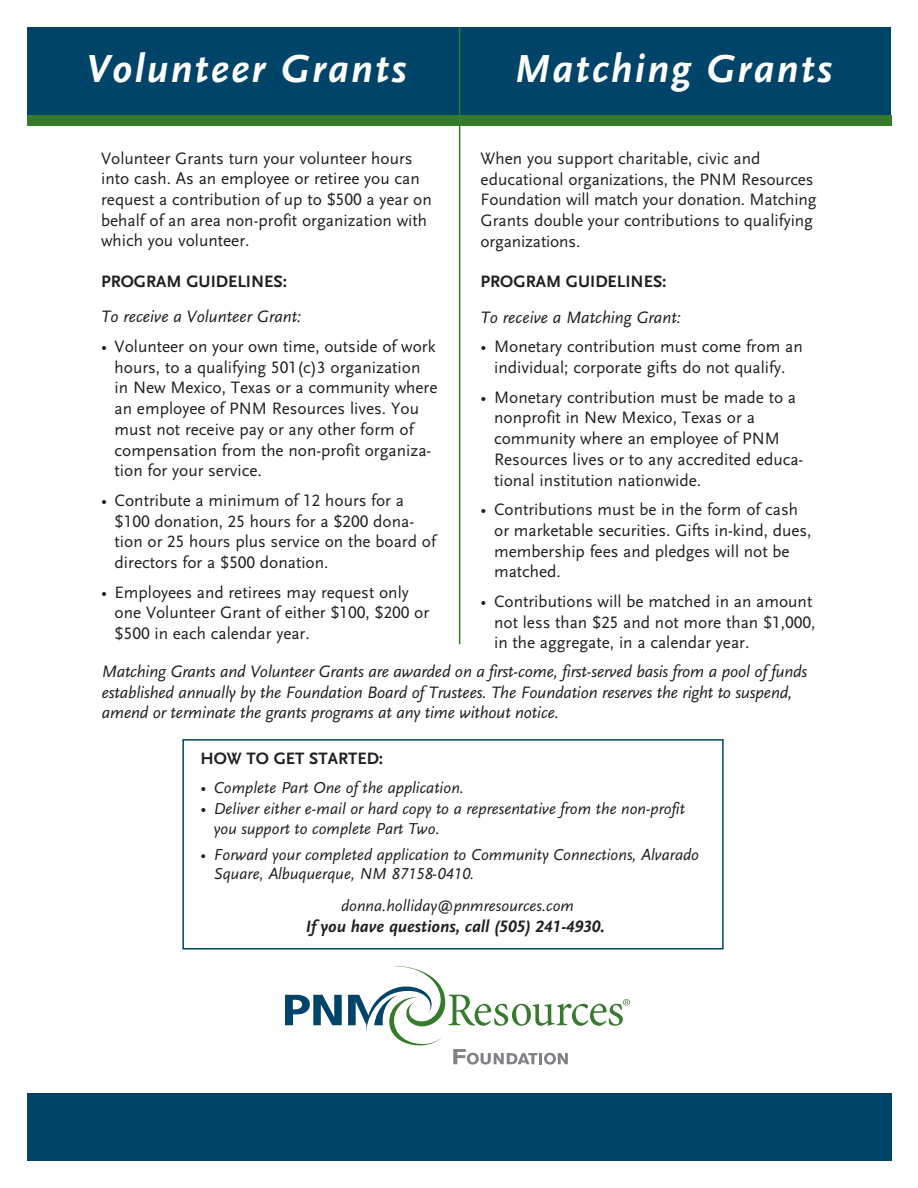
<style>
.page{position:relative;width:918px;height:1188px;background:#fff}
.page>*{position:absolute;margin:0;border:0;box-sizing:border-box;transform-origin:0 0}
.t1{font:italic 700 40.8px "Scala Sans LF";letter-spacing:.05em;color:#fff}
.t2{font:17.25px/20.7px "Scala Sans LF";color:#231f20}
.t3{font:italic 17.25px/20.7px "Scala Sans LF";letter-spacing:-.01em;color:#231f20}
.t4{font:700 17.25px "Scala Sans LF";color:#231f20}
.t5{font:italic 700 17.25px "Scala Sans LF";color:#231f20}
.t6{font:italic 16.5px/19.8px "Scala Sans LF";color:#231f20}
.s1{font-style:normal;font-size:17.25px}
</style>
<div class="page">
<div style="left:182px;top:739px;width:542px;height:211px;border:2px solid #00446a"></div>
<div style="left:27px;top:115px;width:864px;height:10px;background:#357b2b"></div>
<div style="left:27px;top:1094px;width:864px;height:67px;background:#00446a"></div>
<div style="left:27px;top:27px;width:864px;height:88px;background:#00446a"></div>
<hr style="left:459px;top:27px;width:1px;height:617px;background:#357b2b">
<svg style="left:285px;top:995px;width:57px;height:30px"></svg>
<svg style="left:348px;top:965px;width:282px;height:100px"></svg>
<h1 class="t1" style="left:86px;top:47px;width:321px">Volunteer Grants</h1>
<h1 class="t1" style="left:514px;top:47px;width:319px">Matching Grants</h1>
<p class="t2" style="left:101px;top:148px;width:332px">Volunteer Grants turn your volunteer hours into cash. As an employee or retiree you can request a contribution of up to $500 a year on behalf of an area non-profit organization with which you volunteer.</p>
<p class="t4" style="left:101px;top:272px;width:187px">PROGRAM GUIDELINES:</p>
<p class="t3" style="left:101px;top:307px;width:202px">To receive a Volunteer Grant:</p>
<p class="t2" style="left:115px;top:336px;width:324px;text-indent:-14px">• Volunteer on your own time, outside of work hours, to a qualifying 501(c)3 organization in New Mexico, Texas or a community where an employee of PNM Resources lives. You must not receive pay or any other form of compensation from the non-profit organiza&shy;tion for your service.</p>
<p class="t2" style="left:115px;top:490px;width:323px;text-indent:-14px">• Contribute a minimum of 12 hours for a $100 donation, 25 hours for a $200 dona&shy;tion or 25 hours plus service on the board of directors for a $500 donation.</p>
<p class="t2" style="left:115px;top:582px;width:316px;text-indent:-14px">• Employees and retirees may request only one Volunteer Grant of either $100, $200 or $500 in each calendar year.</p>
<p class="t2" style="left:481px;top:148px;width:337px">When you support charitable, civic and educational organizations, the PNM Resources Foundation will match your donation. Matching Grants double your contributions to qualifying organizations.</p>
<p class="t4" style="left:481px;top:272px;width:187px">PROGRAM GUIDELINES:</p>
<p class="t3" style="left:481px;top:307px;width:202px">To receive a Matching Grant:</p>
<p class="t2" style="left:481px;top:337px;width:324px;text-align:center">• Monetary contribution must come from an individual; corporate gifts do not qualify.</p>
<p class="t2" style="left:494px;top:387px;width:311px;text-indent:-14px">• Monetary contribution must be made to a nonprofit in New Mexico, Texas or a community where an employee of PNM Resources lives or to any accredited educa&shy;tional institution nationwide.</p>
<p class="t2" style="left:494px;top:500px;width:319px;text-indent:-14px">• Contributions must be in the form of cash or marketable securities. Gifts in-kind, dues, membership fees and pledges will not be matched.</p>
<p class="t2" style="left:494px;top:591px;width:323px;text-indent:-14px">• Contributions will be matched in an amount not less than $25 and not more than $1,000, in the aggregate, in a calendar year.</p>
<p class="t3" style="left:102px;top:661px;width:707px">Matching Grants and Volunteer Grants are awarded on a first-come, first-served basis from a pool of funds established annually by the Foundation Board of Trustees. The Foundation reserves the right to suspend, amend or terminate the grants programs at any time without notice.</p>
<p class="t4" style="left:200px;top:749px;width:184px">HOW TO GET STARTED:</p>
<p class="t6" style="left:200px;top:778px;width:265px"><span class="s1">•</span> Complete Part One of the application.</p>
<p class="t6" style="left:214px;top:799px;width:473px;text-indent:-13px"><span class="s1">•</span> Deliver either e-mail or hard copy to a representative from the non-profit you support to complete Part Two.</p>
<p class="t6" style="left:214px;top:845px;width:487px;text-indent:-13px">• Forward your completed application to Community Connections, Alvarado<br>Square, Albuquerque, NM 87158-0410.</p>
<p class="t6" style="left:341px;top:896px;width:234px">donna.holliday@pnmresources.com</p>
<p class="t5" style="left:306px;top:917px;width:301px">If you have questions, call (505) 241-4930.</p>
</div>
